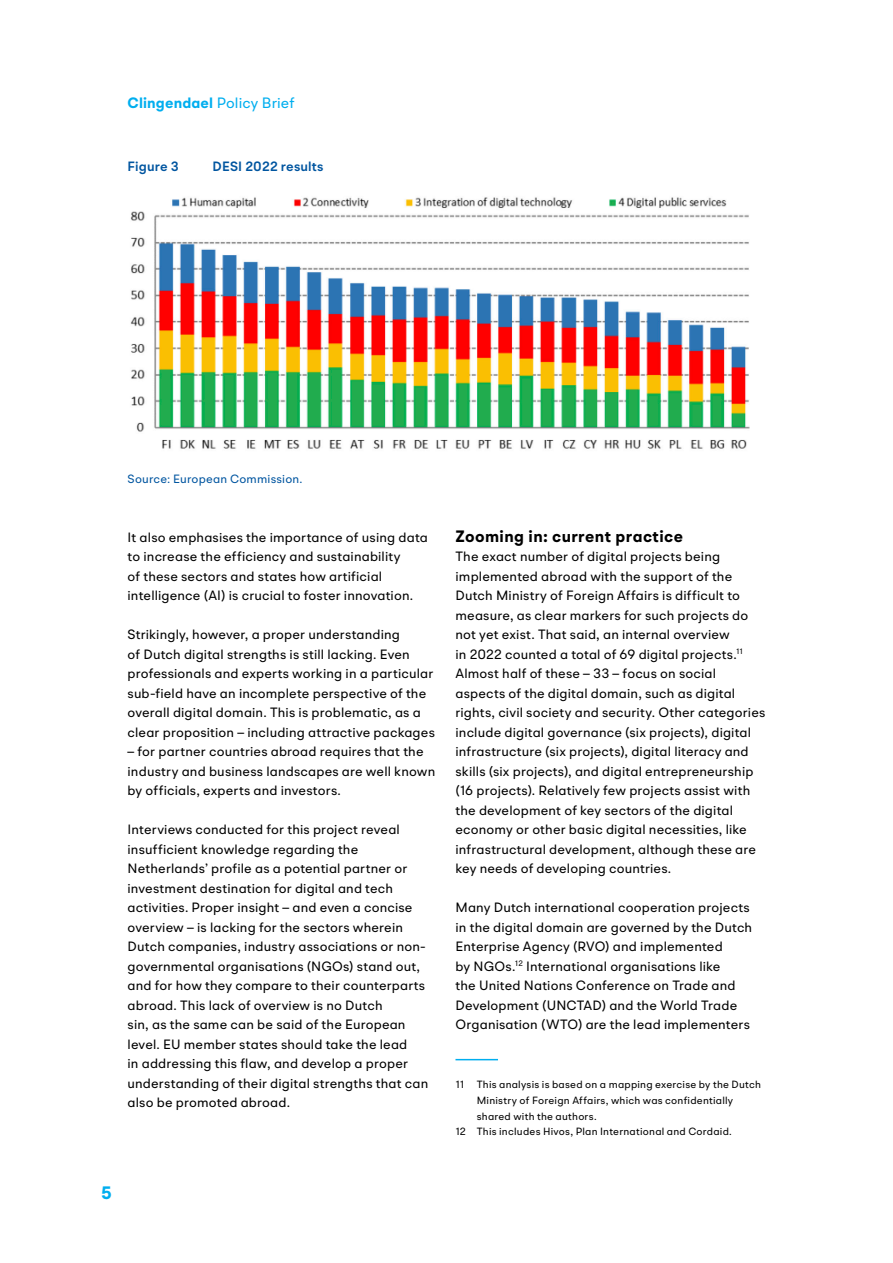
<style>
.page{position:relative;width:893px;height:1263px;background:#fff}
.page>*{position:absolute;margin:0;border:0;box-sizing:border-box;transform-origin:0 0}
.t1{font:700 18px "BR Omega";color:#00aeef}
.t2{font:700 16.5px "BR Omega";letter-spacing:.025em;color:#000}
.t3{font:700 15px "BR Omega";letter-spacing:.01em;color:#00aeef}
.P_first{font:13.5px/19.5px "BR Omega";letter-spacing:.01em;color:#000}
.P_H{font:13.5px/19.5px "BR Omega";letter-spacing:.01em;color:#000}
.Caption_F{font:600 13.5px "BR Omega";letter-spacing:.01em;color:#0055a0}
.Source_F{font:12px "BR Omega";letter-spacing:.015em;color:#0055a0}
.Footnote{font:10.5px/15.8px "BR Omega";letter-spacing:.02em;color:#000}
.s1{font-weight:400}
</style>
<div class="page">
<hr style="left:455px;top:1059px;width:43px;height:1px;background:#00aeef">
<img style="left:130px;top:197px;width:620px;height:252px">
<p class="t3" style="left:128px;top:93px;width:169px">Clingendael <span class="s1">Policy Brief</span></p>
<p class="Caption_F" style="left:128px;top:158px;width:53px">Figure 3</p>
<p class="Caption_F" style="left:213px;top:158px;width:112px">DESI 2022 results</p>
<p class="Source_F" style="left:128px;top:471px;width:176px">Source: European Commission.</p>
<p class="P_first" style="left:128px;top:527px;width:302px">It also emphasises the importance of using data to increase the efficiency and sustainability<br>of these sectors and states how artificial intelligence (AI) is crucial to foster innovation.</p>
<p class="P_first" style="left:128px;top:624px;width:309px">Strikingly, however, a proper understanding<br>of Dutch digital strengths is still lacking. Even professionals and experts working in a particular sub-field have an incomplete perspective of the overall digital domain. This is problematic, as a clear proposition – including attractive packages</p>
<p class="P_first" style="left:128px;top:741px;width:309px">– for partner countries abroad requires that the industry and business landscapes are well known by officials, experts and investors.</p>
<p class="P_first" style="left:128px;top:819px;width:302px">Interviews conducted for this project reveal insufficient knowledge regarding the Netherlands’ profile as a potential partner or investment destination for digital and tech activities. Proper insight – and even a concise overview – is lacking for the sectors wherein Dutch companies, industry associations or non&shy;governmental organisations (NGOs) stand out, and for how they compare to their counterparts abroad. This lack of overview is no Dutch<br>sin, as the same can be said of the European level. EU member states should take the lead<br>in addressing this flaw, and develop a proper understanding of their digital strengths that can also be promoted abroad.</p>
<h1 class="t1" style="left:101px;top:1181px;width:12px">5</h1>
<h3 class="t2" style="left:455px;top:525px;width:229px">Zooming in: current practice</h3>
<p class="P_H" style="left:455px;top:546px;width:311px">The exact number of digital projects being implemented abroad with the support of the Dutch Ministry of Foreign Affairs is difficult to measure, as clear markers for such projects do not yet exist. That said, an internal overview<br>in 2022 counted a total of 69 digital projects.<sup>11<br></sup>Almost half of these – 33 – focus on social aspects of the digital domain, such as digital rights, civil society and security. Other categories include digital governance (six projects), digital infrastructure (six projects), digital literacy and skills (six projects), and digital entrepreneurship (16 projects). Relatively few projects assist with the development of key sectors of the digital economy or other basic digital necessities, like infrastructural development, although these are key needs of developing countries.</p>
<p class="P_first" style="left:455px;top:897px;width:298px">Many Dutch international cooperation projects in the digital domain are governed by the Dutch Enterprise Agency (RVO) and implemented<br>by NGOs.<sup>12</sup> International organisations like<br>the United Nations Conference on Trade and Development (UNCTAD) and the World Trade Organisation (WTO) are the lead implementers</p>
<p class="Footnote" style="left:477px;top:1076px;width:286px;text-indent:-21px">11 This analysis is based on a mapping exercise by the Dutch<br>Ministry of Foreign Affairs, which was confidentially shared with the authors.</p>
<p class="Footnote" style="left:455px;top:1124px;width:278px">12 This includes Hivos, Plan International and Cordaid.</p>
</div>
